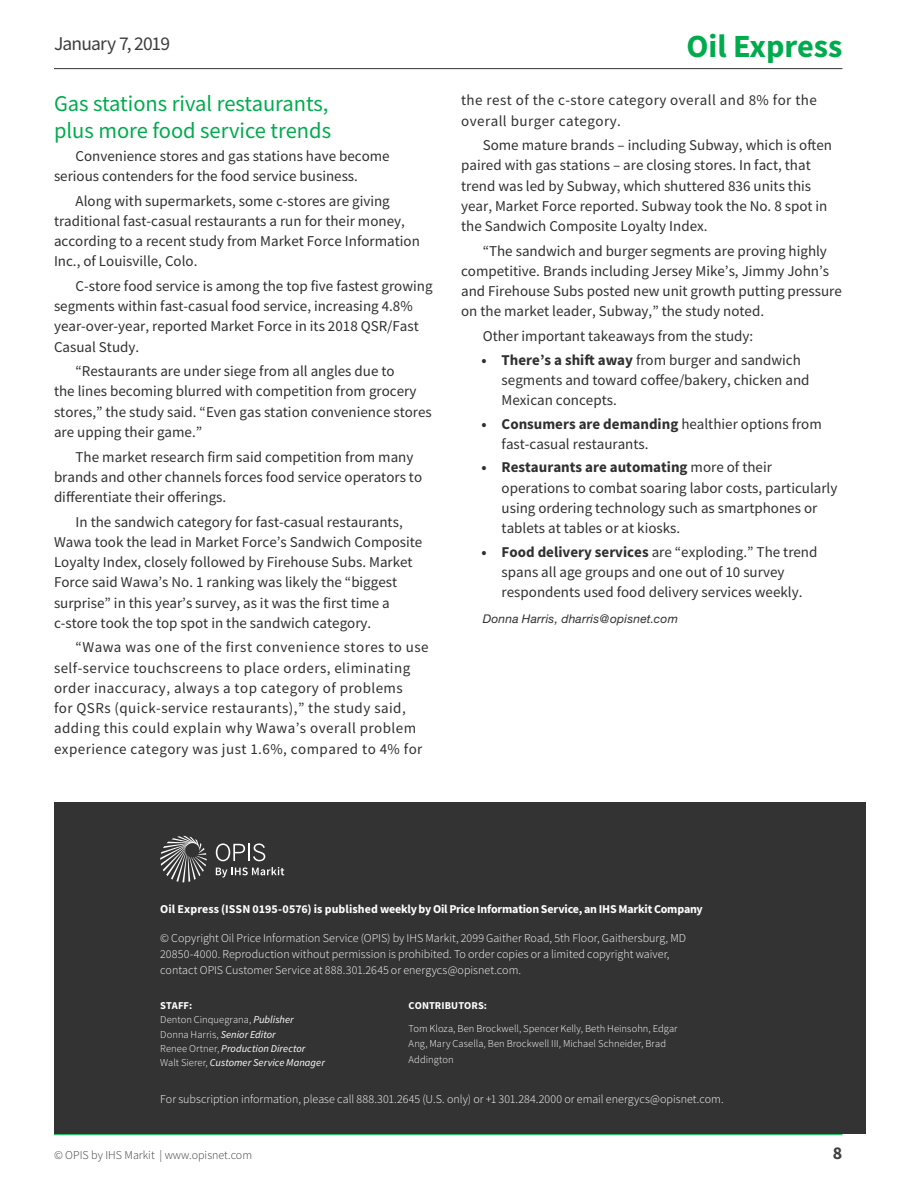
<style>
.page{position:relative;width:918px;height:1188px;background:#fff}
.page>*{position:absolute;margin:0;border:0;box-sizing:border-box;transform-origin:0 0}
.t1{font:700 32.25px "Source Sans Pro";color:#00ab4d}
.t2{font:22.5px/27px "Source Sans Pro";color:#00ab4d}
.t3{font:19.5px "Source Sans Pro";letter-spacing:-.04em;color:#3e3e3f}
.t4{font:700 18px "Source Sans Pro";color:#3e3e3f}
.Body{font:15px/20.2px "Source Sans Pro";color:#312f30}
.Body-2{font:15px/20.2px "Source Sans Pro";letter-spacing:.03em;color:#312f30}
.Barometer_boxes{font:300 12px/15.8px "Source Sans Pro";color:#fff}
.Barometer_boxes-2{font:700 12px "Source Sans Pro";letter-spacing:-.015em;color:#fff}
.t5{font:300 12px "Source Sans Pro";color:#3e3e3f}
.author{font:italic 12px "Helvetica Neue";letter-spacing:.02em;color:#312f30}
.Barometer_boxes-3{font:300 10.5px/15.8px "Source Sans Pro";letter-spacing:.005em;color:#fff}
.Barometer_boxes-4{font:italic 10.5px "Source Sans Pro";letter-spacing:.005em;color:#fff}
.Barometer_boxes-5{font:700 10.5px "Source Sans Pro";letter-spacing:.01em;color:#fff}
.s1{font-weight:700}
.s2{font-weight:400;font-style:italic}
.s3{font-weight:300;font-style:normal}
</style>
<div class="page">
<hr style="left:54px;top:68px;width:788px;height:1px;background:#333">
<hr style="left:54px;top:1134px;width:788px;height:1px;background:#00ab4d">
<div style="left:54px;top:802px;width:811px;height:332px;background:#333"></div>
<svg style="left:160px;top:836px;width:47px;height:46px"></svg>
<svg style="left:216px;top:867px;width:68px;height:11px"></svg>
<svg style="left:216px;top:843px;width:49px;height:18px"></svg>
<h3 class="t3" style="left:54px;top:31px;width:118px">January 7, 2019</h3>
<h1 class="t1" style="left:686px;top:24px;width:157px">Oil Express</h1>
<h1 class="t2" style="left:54px;top:90px;width:279px">Gas stations rival restaurants, plus more food service trends</h1>
<p class="Body" style="left:54px;top:146px;width:337px;text-indent:22px">Convenience stores and gas stations have become serious contenders for the food service business.</p>
<p class="Body" style="left:54px;top:190px;width:367px;text-indent:22px">Along with supermarkets, some c-stores are giving traditional fast-casual restaurants a run for their money, according to a recent study from Market Force Information Inc., of Louisville, Colo.</p>
<p class="Body" style="left:54px;top:276px;width:380px;text-indent:22px">C-store food service is among the top five fastest growing segments within fast-casual food service, increasing 4.8% year-over-year, reported Market Force in its 2018 QSR/Fast Casual Study.</p>
<p class="Body" style="left:54px;top:361px;width:379px;text-indent:22px">“Restaurants are under siege from all angles due to<br>the lines becoming blurred with competition from grocery stores,” the study said. “Even gas station convenience stores are upping their game.”</p>
<p class="Body" style="left:54px;top:446px;width:370px;text-indent:22px">The market research firm said competition from many brands and other channels forces food service operators to differentiate their offerings.</p>
<p class="Body" style="left:54px;top:511px;width:370px;text-indent:22px">In the sandwich category for fast-casual restaurants, Wawa took the lead in Market Force’s Sandwich Composite Loyalty Index, closely followed by Firehouse Subs. Market Force said Wawa’s No. 1 ranking was likely the “biggest surprise” in this year’s survey, as it was the first time a c-store took the top spot in the sandwich category.</p>
<p class="Body-2" style="left:54px;top:637px;width:376px;text-indent:22px">“Wawa was one of the first convenience stores to use self-service touchscreens to place orders, eliminating order inaccuracy, always a top category of problems<br>for QSRs (quick-service restaurants),” the study said, adding this could explain why Wawa’s overall problem experience category was just 1.6%, compared to 4% for</p>
<p class="Body-2" style="left:461px;top:90px;width:357px">the rest of the c-store category overall and 8% for the overall burger category.</p>
<p class="Body" style="left:461px;top:135px;width:372px;text-indent:22px">Some mature brands – including Subway, which is often paired with gas stations – are closing stores. In fact, that trend was led by Subway, which shuttered 836 units this year, Market Force reported. Subway took the No. 8 spot in the Sandwich Composite Loyalty Index.</p>
<p class="Body" style="left:461px;top:241px;width:382px;text-indent:22px">“The sandwich and burger segments are proving highly competitive. Brands including Jersey Mike’s, Jimmy John’s and Firehouse Subs posted new unit growth putting pressure on the market leader, Subway,” the study noted.</p>
<p class="Body" style="left:483px;top:326px;width:272px">Other important takeaways from the study:</p>
<p class="Body" style="left:502px;top:349px;width:309px;text-indent:-20px"><span class="s1">• There’s a shift away</span> from burger and sandwich segments and toward coffee/bakery, chicken and<br>Mexican concepts.</p>
<p class="Body" style="left:502px;top:413px;width:322px;text-indent:-20px"><span class="s1">• Consumers are demanding</span> healthier options from fast-casual restaurants.</p>
<p class="Body" style="left:502px;top:457px;width:337px;text-indent:-20px"><span class="s1">• Restaurants are automating</span> more of their operations to combat soaring labor costs, particularly using ordering technology such as smartphones or tablets at tables or at kiosks.</p>
<p class="Body" style="left:502px;top:541px;width:317px;text-indent:-20px"><span class="s1">• Food delivery services</span> are “exploding.” The trend spans all age groups and one out of 10 survey respondents used food delivery services weekly.</p>
<p class="author" style="left:483px;top:611px;width:197px">Donna Harris, dharris@opisnet.com</p>
<p class="Barometer_boxes-2" style="left:160px;top:901px;width:544px">Oil Express (ISSN 0195-0576) is published weekly by Oil Price Information Service, an IHS Markit Company</p>
<p class="Barometer_boxes" style="left:160px;top:930px;width:527px">© Copyright Oil Price Information Service (OPIS) by IHS Markit, 2099 Gaither Road, 5th Floor, Gaithersburg, MD<br>20850-4000. Reproduction without permission is prohibited. To order copies or a limited copyright waiver, contact OPIS Customer Service at 888.301.2645 or energycs@opisnet.com.</p>
<p class="Barometer_boxes-5" style="left:160px;top:998px;width:33px">STAFF:</p>
<p class="Barometer_boxes-3" style="left:160px;top:1012px;width:135px">Denton Cinquegrana, <span class="s2">Publisher</span></p>
<p class="Barometer_boxes-3" style="left:160px;top:1026px;width:117px">Donna Harris, <span class="s2">Senior Editor</span></p>
<p class="Barometer_boxes-4" style="left:160px;top:1042px;width:147px"><span class="s3">Renee Ortner,</span> Production Director</p>
<p class="Barometer_boxes-4" style="left:160px;top:1056px;width:166px"><span class="s3">Walt Sierer,</span> Customer Service Manager</p>
<p class="Barometer_boxes-5" style="left:409px;top:998px;width:80px">CONTRIBUTORS:</p>
<p class="Barometer_boxes-3" style="left:409px;top:1020px;width:270px">Tom Kloza, Ben Brockwell, Spencer Kelly, Beth Heinsohn, Edgar<br>Ang, Mary Casella, Ben Brockwell III, Michael Schneider, Brad<br>Addington</p>
<p class="Barometer_boxes" style="left:160px;top:1091px;width:565px">For subscription information, please call 888.301.2645 (U.S. only) or +1 301.284.2000 or email energycs@opisnet.com.</p>
<p class="t5" style="left:54px;top:1148px;width:200px">© OPIS by IHS Markit | www.opisnet.com</p>
<p class="t4" style="left:833px;top:1141px;width:11px">8</p>
</div>
